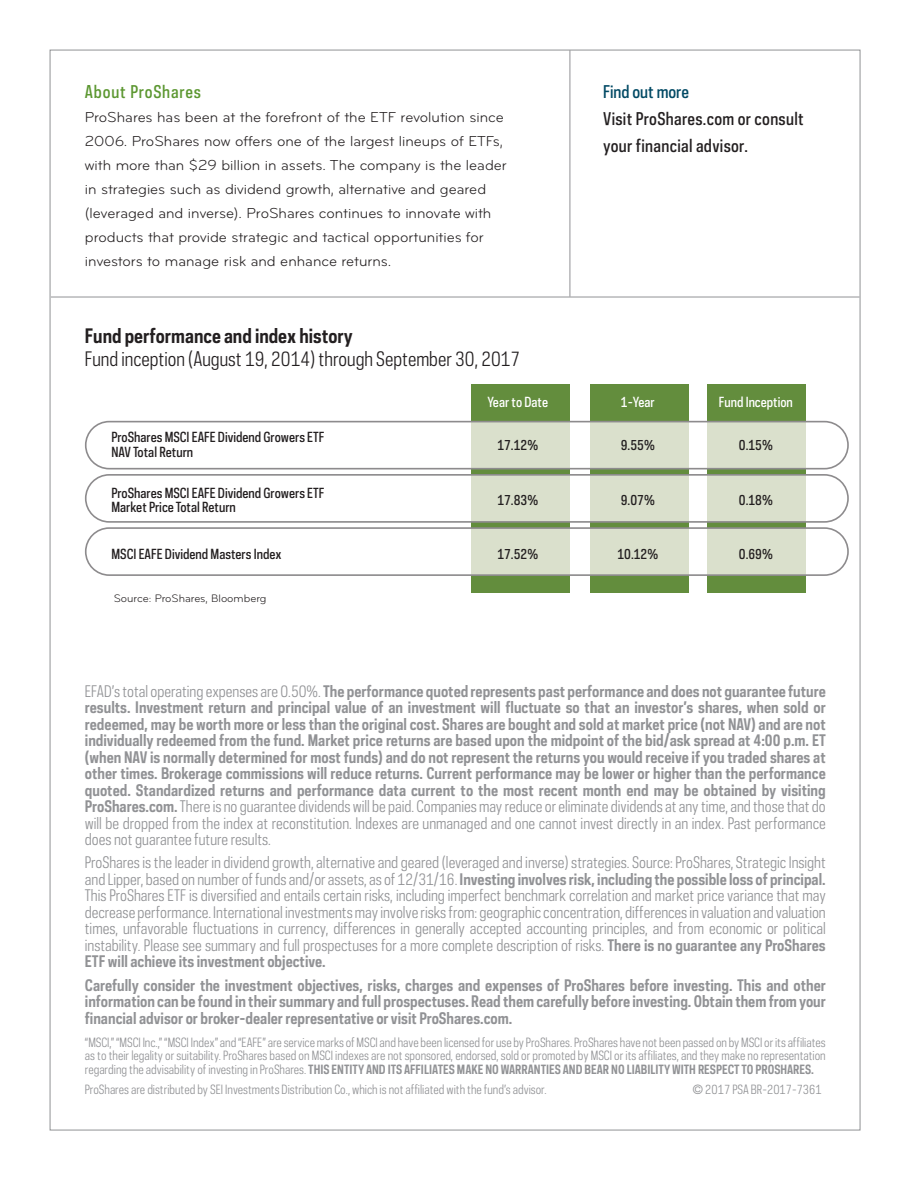
<style>
.page{position:relative;width:918px;height:1188px;background:#fff}
.page>*{position:absolute;margin:0;border:0;box-sizing:border-box;transform-origin:0 0}
.t1{font:18.75px "Polaris Condensed";color:#231f20}
.t2{font:700 18.75px "Polaris Condensed";color:#231f20}
.t3{font:500 16.5px/27px "Polaris Condensed";letter-spacing:.02em;color:#231f20}
.t4{font:500 16.5px "Polaris Condensed";letter-spacing:.05em;color:#5c9731}
.t5{font:500 16.5px "Polaris Condensed";color:#004964}
.Footnote{font:700 15px/16.5px "Polaris Condensed";color:#919295;text-align:justify}
.Footnote-2{font:15px/16.5px "Polaris Condensed";color:#919295;text-align:justify}
.Body_Copy{font:15px/24px "Bryant";color:#231f20}
.t6{font:500 13.05px/14.5px "Polaris Condensed";color:#231f20}
.t7{font:500 13.05px "Polaris Condensed";color:#fff}
.Footnote-3{font:12px/13.5px "Polaris Condensed";color:#919295;text-align:justify}
.t8{font:11.25px "Bryant";color:#231f20}
.s1{font-weight:400}
.s2{font-weight:700}
</style>
<div class="page">
<hr style="left:51px;top:297px;width:808px;height:1px;background:#919295">
<hr style="left:570px;top:50px;width:1px;height:247px;background:#919295">
<div style="left:471px;top:384px;width:99px;height:209px;background:#638d3d"></div>
<div style="left:590px;top:384px;width:99px;height:209px;background:#638d3d"></div>
<div style="left:707px;top:384px;width:99px;height:209px;background:#638d3d"></div>
<svg style="left:85px;top:421px;width:764px;height:155px"></svg>
<p class="t4" style="left:85px;top:80px;width:118px">About ProShares</p>
<p class="Body_Copy" style="left:85px;top:105px;width:424px">ProShares has been at the forefront of the ETF revolution since 2006. ProShares now offers one of the largest lineups of ETFs, with more than $29 billion in assets. The company is the leader in strategies such as dividend growth, alternative and geared (leveraged and inverse). ProShares continues to innovate with products that provide strategic and tactical opportunities for investors to manage risk and enhance returns.</p>
<p class="t2" style="left:85px;top:324px;width:269px">Fund performance and index history</p>
<p class="t1" style="left:85px;top:346px;width:437px">Fund inception (August 19, 2014) through September 30, 2017</p>
<p class="t6" style="left:111px;top:430px;width:214px">ProShares MSCI EAFE Dividend Growers ETF<br>NAV Total Return</p>
<p class="t6" style="left:111px;top:485px;width:214px">ProShares MSCI EAFE Dividend Growers ETF<br>Market Price Total Return</p>
<p class="t6" style="left:111px;top:546px;width:172px">MSCI EAFE Dividend Masters Index</p>
<p class="t8" style="left:114px;top:591px;width:154px">Source: ProShares, Bloomberg</p>
<p class="t7" style="left:487px;top:393px;width:62px">Year to Date</p>
<p class="t6" style="left:497px;top:437px;width:42px">17.12%</p>
<p class="t6" style="left:497px;top:493px;width:42px">17.83%</p>
<p class="t6" style="left:497px;top:546px;width:42px">17.52%</p>
<p class="t5" style="left:603px;top:80px;width:87px">Find out more</p>
<p class="t3" style="left:603px;top:104px;width:202px">Visit ProShares.com or consult your financial advisor.</p>
<p class="t7" style="left:621px;top:393px;width:35px">1-Year</p>
<p class="t6" style="left:621px;top:437px;width:35px">9.55%</p>
<p class="t7" style="left:719px;top:393px;width:76px">Fund Inception</p>
<p class="t6" style="left:739px;top:437px;width:35px">0.15%</p>
<p class="t6" style="left:621px;top:493px;width:35px">9.07%</p>
<p class="t6" style="left:739px;top:493px;width:35px">0.18%</p>
<p class="t6" style="left:617px;top:546px;width:42px">10.12%</p>
<p class="t6" style="left:739px;top:546px;width:35px">0.69%</p>
<p class="Footnote" style="left:85px;top:682px;width:742px"><span class="s1">EFAD’s total operating expenses are 0.50%.</span> The performance quoted represents past performance and does not guarantee future results. Investment return and principal value of an investment will fluctuate so that an investor’s shares, when sold or redeemed, may be worth more or less than the original cost. Shares are bought and sold at market price (not NAV) and are not individually redeemed from the fund. Market price returns are based upon the midpoint of the bid/ask spread at 4:00 p.m. ET (when NAV is normally determined for most funds) and do not represent the returns you would receive if you traded shares at other times. Brokerage commissions will reduce returns. Current performance may be lower or higher than the performance quoted. Standardized returns and performance data current to the most recent month end may be obtained by visiting ProShares.com. <span class="s1">There is no guarantee dividends will be paid. Companies may reduce or eliminate dividends at any time, and those that do will be dropped from the index at reconstitution. Indexes are unmanaged and one cannot invest directly in an index. Past performance does not guarantee future results.</span></p>
<p class="Footnote-2" style="left:85px;top:854px;width:742px">ProShares is the leader in dividend growth, alternative and geared (leveraged and inverse) strategies. Source: ProShares, Strategic Insight and Lipper, based on number of funds and/or assets, as of 12/31/16. <span class="s2">Investing involves risk, including the possible loss of principal.<br></span>This ProShares ETF is diversified and entails certain risks, including imperfect benchmark correlation and market price variance that may decrease performance. International investments may involve risks from: geographic concentration, differences in valuation and valuation times, unfavorable fluctuations in currency, differences in generally accepted accounting principles, and from economic or political instability. Please see summary and full prospectuses for a more complete description of risks. <span class="s2">There is no guarantee any ProShares ETF will achieve its investment objective.</span></p>
<p class="Footnote" style="left:85px;top:976px;width:743px">Carefully consider the investment objectives, risks, charges and expenses of ProShares before investing. This and other information can be found in their summary and full prospectuses. Read them carefully before investing. Obtain them from your financial advisor or broker-dealer representative or visit ProShares.com.</p>
<p class="Footnote-3" style="left:85px;top:1035px;width:742px">“MSCI,” “MSCI Inc.,” “MSCI Index” and “EAFE” are service marks of MSCI and have been licensed for use by ProShares. ProShares have not been passed on by MSCI or its affiliates as to their legality or suitability. ProShares based on MSCI indexes are not sponsored, endorsed, sold or promoted by MSCI or its affiliates, and they make no representation regarding the advisability of investing in ProShares. <span class="s2">THIS ENTITY AND ITS AFFILIATES MAKE NO WARRANTIES AND BEAR NO LIABILITY WITH RESPECT TO PROSHARES.</span></p>
<p class="Footnote-3" style="left:85px;top:1083px;width:463px">ProShares are distributed by SEI Investments Distribution Co., which is not affiliated with the fund’s advisor.</p>
<p class="Footnote-3" style="left:692px;top:1083px;width:131px">© 2017 PSA BR-2017-7361</p>
</div>
